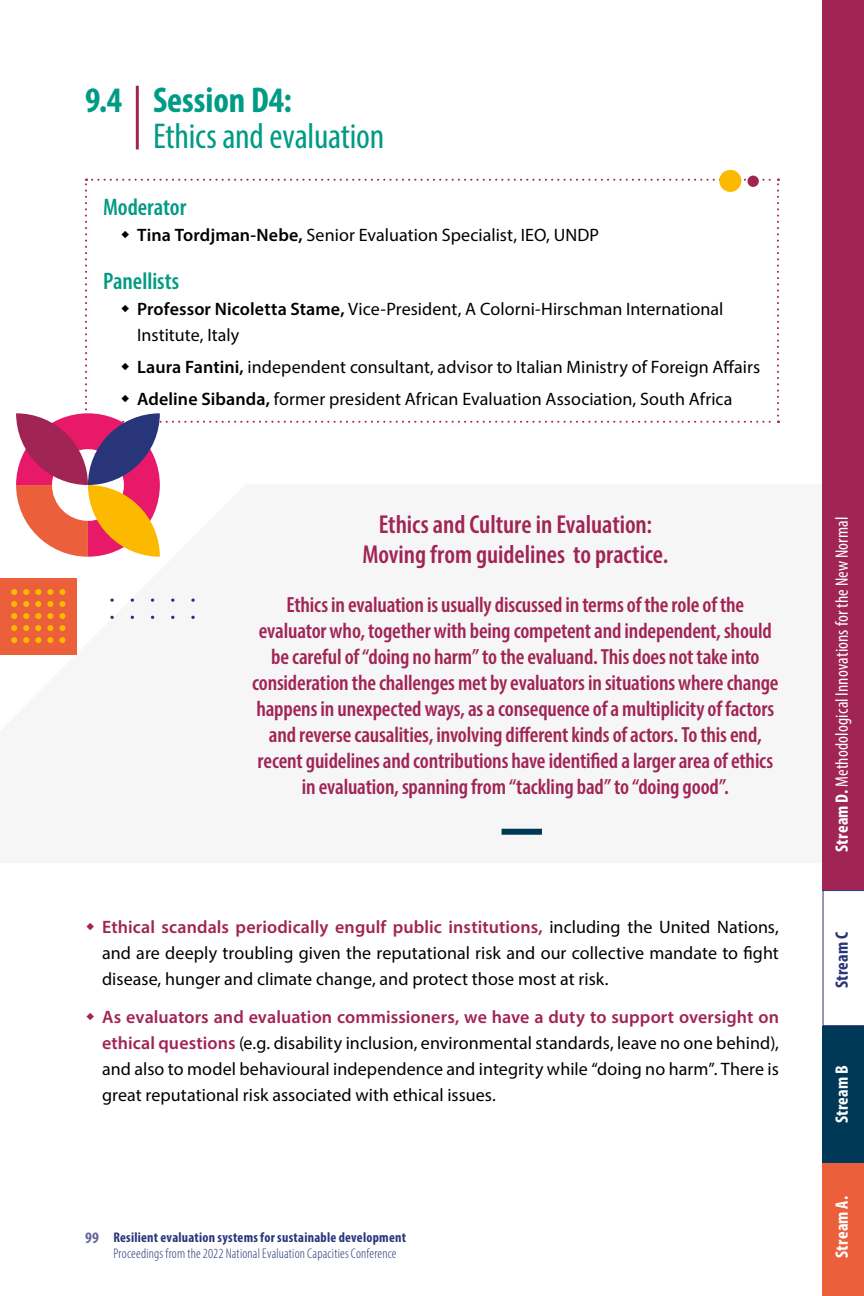
<style>
.page{position:relative;width:864px;height:1296px;background:#fff}
.page>*{position:absolute;margin:0;border:0;box-sizing:border-box;transform-origin:0 0}
.t1{font:condensed 36px "Myriad Pro";letter-spacing:-.01em;color:#009b85}
.t2{font:700 condensed 36px "Myriad Pro";color:#009b85}
.t3{font:600 condensed 26px/30px "Myriad Pro";color:#a02454;text-align:center}
.t4{font:600 condensed 24px "Myriad Pro";color:#009b85}
.t5{font:600 condensed 22px/26px "Myriad Pro";letter-spacing:-.005em;color:#a02454;text-align:center}
.t6{font:18px/26px "Myriad Pro";letter-spacing:.005em;color:#000}
.t7{font:condensed 18px "Myriad Pro";letter-spacing:.005em;color:#fff}
.t8{font:700 condensed 18px "Myriad Pro";letter-spacing:.01em;color:#fff}
.t9{font:700 condensed 18px "Myriad Pro";letter-spacing:.01em;color:#293579}
.t10{font:700 condensed 16px "Myriad Pro";color:#64649b}
.t11{font:300 condensed 14px "Myriad Pro";letter-spacing:.015em;color:#293579}
.t12{font:700 condensed 14px "Myriad Pro";letter-spacing:.02em;color:#293579}
.s1{font-weight:600}
.s2{font-weight:600;color:#a02454}
.s3{font-weight:700}
</style>
<div class="page">
<div style="left:0;top:484px;width:864px;height:379px;background:#f6f6f6"></div>
<div style="left:502px;top:829px;width:40px;height:6px;background:#003957"></div>
<div style="left:0;top:578px;width:77px;height:76px;background:#eb5f3b"></div>
<svg style="left:11px;top:589px;width:6px;height:6px"></svg>
<svg style="left:23px;top:589px;width:6px;height:6px"></svg>
<svg style="left:35px;top:589px;width:6px;height:6px"></svg>
<svg style="left:47px;top:589px;width:6px;height:6px"></svg>
<svg style="left:59px;top:589px;width:6px;height:6px"></svg>
<svg style="left:11px;top:601px;width:6px;height:6px"></svg>
<svg style="left:23px;top:601px;width:6px;height:6px"></svg>
<svg style="left:35px;top:601px;width:6px;height:6px"></svg>
<svg style="left:47px;top:601px;width:6px;height:6px"></svg>
<svg style="left:59px;top:601px;width:6px;height:6px"></svg>
<svg style="left:11px;top:613px;width:6px;height:6px"></svg>
<svg style="left:23px;top:613px;width:6px;height:6px"></svg>
<svg style="left:35px;top:613px;width:6px;height:6px"></svg>
<svg style="left:47px;top:613px;width:6px;height:6px"></svg>
<svg style="left:59px;top:613px;width:6px;height:6px"></svg>
<svg style="left:11px;top:625px;width:6px;height:6px"></svg>
<svg style="left:23px;top:625px;width:6px;height:6px"></svg>
<svg style="left:35px;top:625px;width:6px;height:6px"></svg>
<svg style="left:47px;top:625px;width:6px;height:6px"></svg>
<svg style="left:59px;top:625px;width:6px;height:6px"></svg>
<svg style="left:11px;top:637px;width:6px;height:6px"></svg>
<svg style="left:23px;top:637px;width:6px;height:6px"></svg>
<svg style="left:35px;top:637px;width:6px;height:6px"></svg>
<svg style="left:47px;top:637px;width:6px;height:6px"></svg>
<svg style="left:59px;top:637px;width:6px;height:6px"></svg>
<svg style="left:191px;top:616px;width:4px;height:3px"></svg>
<svg style="left:110px;top:616px;width:4px;height:3px"></svg>
<svg style="left:191px;top:598px;width:4px;height:4px"></svg>
<svg style="left:151px;top:598px;width:3px;height:4px"></svg>
<svg style="left:131px;top:598px;width:3px;height:4px"></svg>
<svg style="left:110px;top:598px;width:4px;height:4px"></svg>
<hr style="left:136px;top:86px;width:3px;height:63px;background:#a02454">
<div style="left:719px;top:170px;width:22px;height:22px;background:#fbba00;border-radius:50%"></div>
<div style="left:747px;top:176px;width:12px;height:11px;background:#a02454;border-radius:50%"></div>
<div style="left:823px;top:1160px;width:41px;height:136px;background:#eb5f3b"></div>
<div style="left:823px;top:0;width:41px;height:890px;background:#a02454"></div>
<svg style="left:823px;top:890px;width:41px;height:136px"></svg>
<div style="left:823px;top:1026px;width:41px;height:136px;background:#003957"></div>
<svg style="left:16px;top:179px;width:763px;height:378px"></svg>
<h1 class="t2" style="left:85px;top:78px;width:208px">9.4 Session D4:</h1>
<h1 class="t1" style="left:153px;top:114px;width:233px">Ethics and evaluation</h1>
<h3 class="t4" style="left:103px;top:192px;width:85px">Moderator</h3>
<p class="t6" style="left:137px;top:221px;width:464px"><span class="s1">Tina Tordjman-Nebe,</span> Senior Evaluation Specialist, IEO, UNDP</p>
<h3 class="t4" style="left:103px;top:267px;width:78px">Panellists</h3>
<p class="t6" style="left:137px;top:296px;width:588px"><span class="s1">Professor Nicoletta Stame,</span> Vice-President, A Colorni-Hirschman International<br>Institute, Italy</p>
<p class="t6" style="left:137px;top:351px;width:625px;line-height:31.6px"><span class="s1">Laura Fantini,</span> independent consultant, advisor to Italian Ministry of Foreign Affairs<br><span class="s1">Adeline Sibanda,</span> former president African Evaluation Association, South Africa</p>
<h2 class="t3" style="left:362px;top:508px;width:307px">Ethics and Culture in Evaluation:<br>Moving from guidelines to practice.</h2>
<p class="t5" style="left:252px;top:591px;width:528px">Ethics in evaluation is usually discussed in terms of the role of the evaluator who, together with being competent and independent, should be careful of “doing no harm” to the evaluand. This does not take into consideration the challenges met by evaluators in situations where change happens in unexpected ways, as a consequence of a multiplicity of factors and reverse causalities, involving different kinds of actors. To this end, recent guidelines and contributions have identified a larger area of ethics in evaluation, spanning from “tackling bad” to “doing good”.</p>
<p class="t6" style="left:102px;top:914px;width:678px;text-align:justify"><span class="s2">Ethical scandals periodically engulf public institutions,</span> including the United Nations, and are deeply troubling given the reputational risk and our collective mandate to fight disease, hunger and climate change, and protect those most at risk.</p>
<p class="t6" style="left:102px;top:1003px;width:678px;text-align:justify"><span class="s2">As evaluators and evaluation commissioners, we have a duty to support oversight on ethical questions</span> (e.g. disability inclusion, environmental standards, leave no one behind), and also to model behavioural independence and integrity while “doing no harm”. There is great reputational risk associated with ethical issues.</p>
<p class="t10" style="left:85px;top:1228px;width:15px">99</p>
<p class="t12" style="left:113px;top:1228px;width:294px">Resilient evaluation systems for sustainable development</p>
<p class="t11" style="left:113px;top:1245px;width:285px">Proceedings from the 2022 National Evaluation Capacities Conference</p>
<p class="t7" style="left:831px;top:852px;width:337px;rotate:-90deg"><span class="s3">Stream D.</span> Methodological Innovations for the New Normal</p>
<p class="t9" style="left:831px;top:988px;width:58px;rotate:-90deg">Stream C</p>
<p class="t8" style="left:831px;top:1123px;width:59px;rotate:-90deg">Stream B</p>
<p class="t8" style="left:831px;top:1258px;width:63px;rotate:-90deg">Stream A.</p>
</div>
